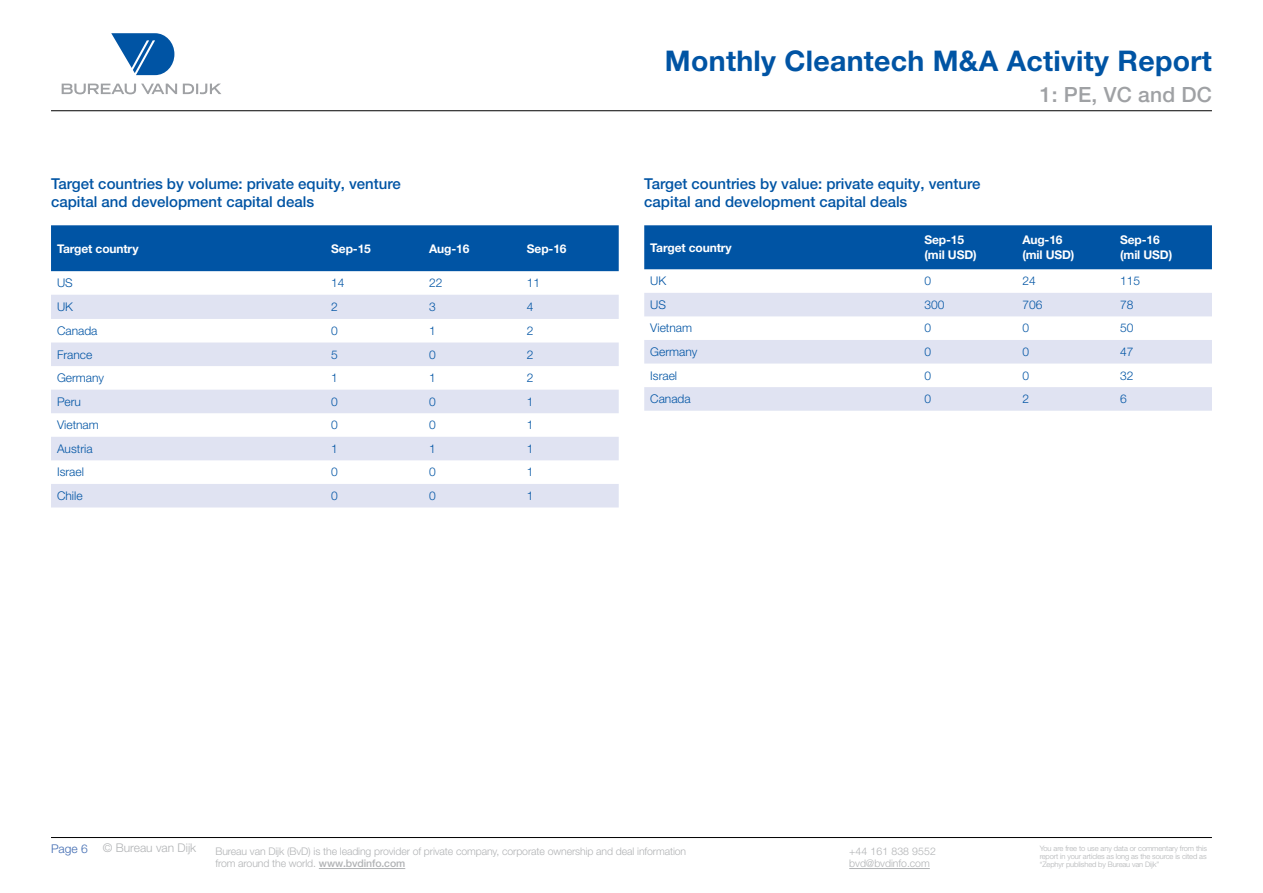
<style>
.page{position:relative;width:1263px;height:893px;background:#fff}
.page>*{position:absolute;margin:0;border:0;box-sizing:border-box;transform-origin:0 0}
.t1{font:700 28.5px "Helvetica Neue LTW1 G";letter-spacing:.01em;color:#0054a4}
.t2{font:500 21px "Helvetica Neue LTW1 G";letter-spacing:.01em;color:#9fa1a4}
.t3{font:500 15px/18px "Helvetica Neue LTW1 G";color:#0054a4}
.t4{font:300 12px "Helvetica Neue LT Std";color:#0054a4}
.t5{font:700 12px/14.4px "Helvetica Neue LTW1 G";letter-spacing:-.01em;color:#fff}
.t6{font:300 12px "Helvetica Neue LT Std";color:#b1b3b5}
.t7{font:300 12px "Helvetica Neue LT Std";color:#3f6ab1}
.t8{font:300 10.5px/12.6px "Helvetica Neue LT Std";letter-spacing:-.01em;color:#b1b3b5}
.t9{font:300 7.5px/8.2px "Helvetica Neue LT Std";letter-spacing:-.015em;color:#b1b3b5;text-align:justify}
.s1{font-family:"Helvetica Neue LTW1 G";font-weight:500}
</style>
<div class="page">
<hr style="left:319px;top:868px;width:86px;height:1px;background:#b1b3b5">
<hr style="left:849px;top:868px;width:81px;height:1px;background:#b1b3b5">
<svg style="left:62px;top:84px;width:159px;height:10px"></svg>
<svg style="left:111px;top:33px;width:63px;height:42px"></svg>
<hr style="left:51px;top:110px;width:1161px;height:1px;background:#000">
<hr style="left:51px;top:837px;width:1161px;height:1px;background:#000">
<div style="left:51px;top:225px;width:568px;height:46px;background:#0054a4"></div>
<svg style="left:51px;top:295px;width:568px;height:212px;fill:#e0e3f2"></svg>
<div style="left:644px;top:225px;width:568px;height:44px;background:#0054a4"></div>
<svg style="left:644px;top:293px;width:568px;height:118px;fill:#e0e3f2"></svg>
<p class="t3" style="left:51px;top:175px;width:351px">Target countries by volume: private equity, venture capital and development capital deals</p>
<p class="t5" style="left:57px;top:241px;width:83px">Target country</p>
<p class="t5" style="left:331px;top:241px;width:41px">Sep-15</p>
<p class="t5" style="left:429px;top:241px;width:42px">Aug-16</p>
<p class="t5" style="left:527px;top:241px;width:41px">Sep-16</p>
<p class="t4" style="left:57px;top:276px;width:17px">US</p>
<p class="t4" style="left:331px;top:276px;width:15px">14</p>
<p class="t4" style="left:429px;top:276px;width:15px">22</p>
<p class="t4" style="left:527px;top:276px;width:15px">11</p>
<p class="t4" style="left:57px;top:299px;width:17px">UK</p>
<p class="t4" style="left:331px;top:299px;width:8px">2</p>
<p class="t4" style="left:429px;top:299px;width:8px">3</p>
<p class="t4" style="left:527px;top:299px;width:8px">4</p>
<p class="t4" style="left:57px;top:323px;width:42px">Canada</p>
<p class="t4" style="left:331px;top:323px;width:8px">0</p>
<p class="t4" style="left:429px;top:323px;width:8px">1</p>
<p class="t4" style="left:527px;top:323px;width:8px">2</p>
<p class="t4" style="left:57px;top:347px;width:37px">France</p>
<p class="t4" style="left:331px;top:347px;width:8px">5</p>
<p class="t4" style="left:429px;top:347px;width:8px">0</p>
<p class="t4" style="left:527px;top:347px;width:8px">2</p>
<p class="t4" style="left:57px;top:371px;width:49px">Germany</p>
<p class="t4" style="left:331px;top:371px;width:8px">1</p>
<p class="t4" style="left:429px;top:371px;width:8px">1</p>
<p class="t4" style="left:527px;top:371px;width:8px">2</p>
<p class="t4" style="left:57px;top:394px;width:26px">Peru</p>
<p class="t4" style="left:331px;top:394px;width:8px">0</p>
<p class="t4" style="left:429px;top:394px;width:8px">0</p>
<p class="t4" style="left:527px;top:394px;width:8px">1</p>
<p class="t4" style="left:57px;top:418px;width:43px">Vietnam</p>
<p class="t4" style="left:331px;top:418px;width:8px">0</p>
<p class="t4" style="left:429px;top:418px;width:8px">0</p>
<p class="t4" style="left:527px;top:418px;width:8px">1</p>
<p class="t4" style="left:57px;top:441px;width:37px">Austria</p>
<p class="t4" style="left:331px;top:441px;width:8px">1</p>
<p class="t4" style="left:429px;top:441px;width:8px">1</p>
<p class="t4" style="left:527px;top:441px;width:8px">1</p>
<p class="t4" style="left:57px;top:465px;width:28px">Israel</p>
<p class="t4" style="left:331px;top:465px;width:8px">0</p>
<p class="t4" style="left:429px;top:465px;width:8px">0</p>
<p class="t4" style="left:527px;top:465px;width:8px">1</p>
<p class="t4" style="left:57px;top:488px;width:27px">Chile</p>
<p class="t4" style="left:331px;top:488px;width:8px">0</p>
<p class="t4" style="left:429px;top:488px;width:8px">0</p>
<p class="t4" style="left:527px;top:488px;width:8px">1</p>
<h1 class="t1" style="left:665px;top:43px;width:548px">Monthly Cleantech M&amp;A Activity Report</h1>
<h2 class="t2" style="left:1040px;top:82px;width:173px">1: PE, VC and DC</h2>
<p class="t3" style="left:644px;top:175px;width:338px">Target countries by value: private equity, venture capital and development capital deals</p>
<p class="t5" style="left:650px;top:240px;width:83px">Target country</p>
<p class="t5" style="left:924px;top:233px;width:54px">Sep-15 (mil USD)</p>
<p class="t5" style="left:1022px;top:233px;width:54px">Aug-16 (mil USD)</p>
<p class="t5" style="left:1120px;top:233px;width:54px">Sep-16 (mil USD)</p>
<p class="t4" style="left:650px;top:274px;width:17px">UK</p>
<p class="t4" style="left:924px;top:274px;width:8px">0</p>
<p class="t4" style="left:1022px;top:274px;width:15px">24</p>
<p class="t4" style="left:1120px;top:274px;width:22px">115</p>
<p class="t4" style="left:650px;top:297px;width:17px">US</p>
<p class="t4" style="left:924px;top:297px;width:22px">300</p>
<p class="t4" style="left:1022px;top:297px;width:22px">706</p>
<p class="t4" style="left:1120px;top:297px;width:15px">78</p>
<p class="t4" style="left:650px;top:321px;width:43px">Vietnam</p>
<p class="t4" style="left:924px;top:321px;width:8px">0</p>
<p class="t4" style="left:1022px;top:321px;width:8px">0</p>
<p class="t4" style="left:1120px;top:321px;width:15px">50</p>
<p class="t4" style="left:650px;top:344px;width:49px">Germany</p>
<p class="t4" style="left:924px;top:344px;width:8px">0</p>
<p class="t4" style="left:1022px;top:344px;width:8px">0</p>
<p class="t4" style="left:1120px;top:344px;width:15px">47</p>
<p class="t4" style="left:650px;top:368px;width:28px">Israel</p>
<p class="t4" style="left:924px;top:368px;width:8px">0</p>
<p class="t4" style="left:1022px;top:368px;width:8px">0</p>
<p class="t4" style="left:1120px;top:368px;width:15px">32</p>
<p class="t4" style="left:650px;top:392px;width:42px">Canada</p>
<p class="t4" style="left:924px;top:392px;width:8px">0</p>
<p class="t4" style="left:1022px;top:392px;width:8px">2</p>
<p class="t4" style="left:1120px;top:392px;width:8px">6</p>
<p class="t7" style="left:51px;top:841px;width:38px">Page 6</p>
<p class="t6" style="left:103px;top:840px;width:95px">© Bureau van Dijk</p>
<p class="t8" style="left:215px;top:845px;width:472px">Bureau van Dijk (BvD) is the leading provider of private company, corporate ownership and deal information from around the world. <span class="s1">www.bvdinfo.com</span></p>
<p class="t9" style="left:1040px;top:844px;width:169px">You are free to use any data or commentary from this report in your articles as long as the source is cited as “Zephyr published by Bureau van Dijk”</p>
<p class="t8" style="left:849px;top:845px;width:88px">+44 161 838 9552 bvd@bvdinfo.com</p>
</div>
